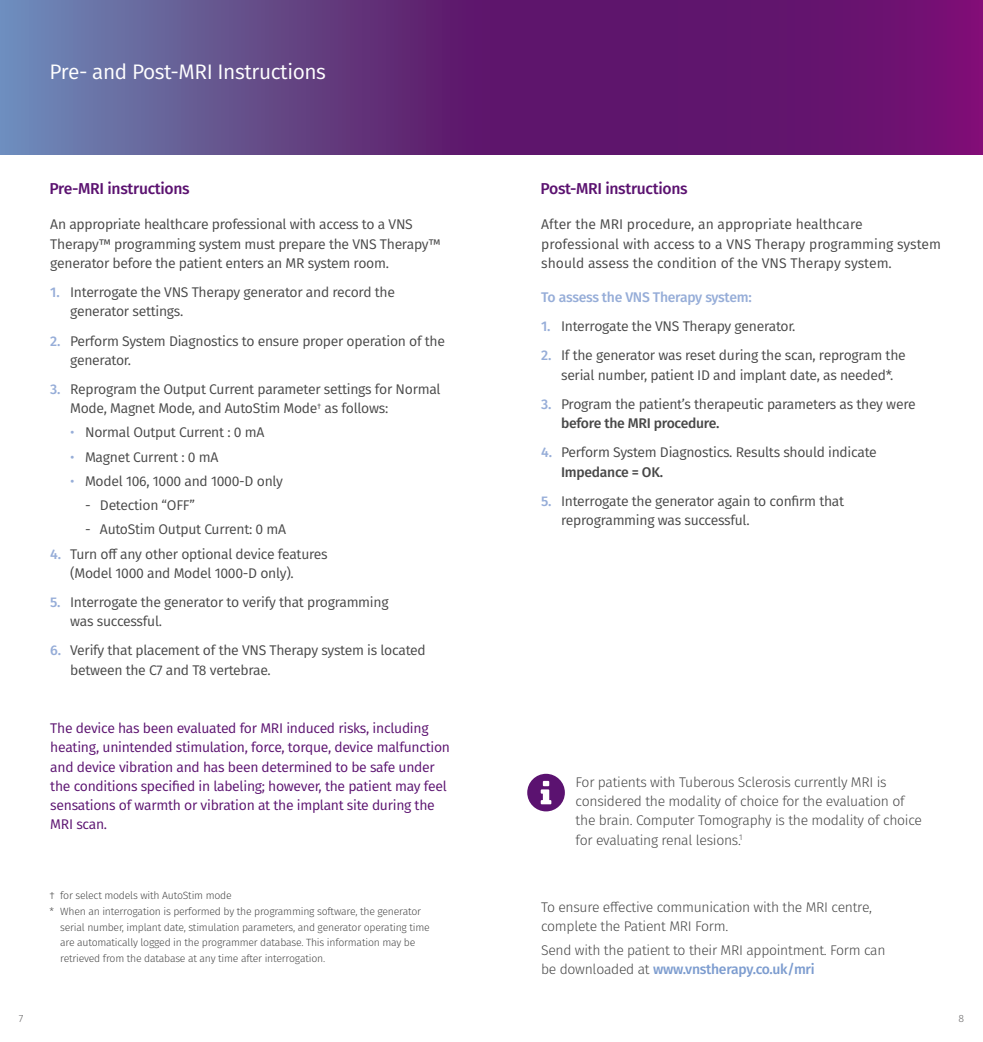
<style>
.page{position:relative;width:983px;height:1042px;background:#fff}
.page>*{position:absolute;margin:0;border:0;box-sizing:border-box;transform-origin:0 0}
.t1{font:21px "Fira Sans";letter-spacing:-.02em;color:#fff}
.t2{font:500 15.75px "Fira Sans";letter-spacing:-.02em;color:#5b1270}
.t3{font:14px/19.2px "Fira Sans";letter-spacing:-.02em;color:#484848}
.t4{font:300 14px/19.2px "Fira Sans";letter-spacing:-.02em;color:#484848}
.t5{font:14px/19.2px "Fira Sans";letter-spacing:-.02em;color:#5b1270}
.t6{font:14px/19.2px "Fira Sans";color:#484848}
.t7{font:500 14px "Fira Sans";letter-spacing:-.02em;color:#96add8}
.t8{font:300 10.5px "Fira Sans";letter-spacing:-.02em;color:#484848}
.t9{font:300 10.5px "Fira Sans";color:#696869}
.s1{font-weight:500;color:#96add8}
.s2{color:#96add8}
.s3{font-weight:500}
.s4{font-weight:500;color:#7c9ccf}
</style>
<div class="page">
<svg style="left:0;top:0;width:982px;height:154px;background:#64317e"></svg>
<div style="left:527px;top:774px;width:37px;height:37px;background:#5b1270;border-radius:50%"></div>
<svg style="left:540px;top:781px;width:11px;height:23px"></svg>
<h1 class="t1" style="left:50px;top:56px;width:278px">Pre- and Post-MRI Instructions</h1>
<p class="t2" style="left:50px;top:176px;width:141px">Pre-MRI instructions</p>
<p class="t3" style="left:50px;top:215px;width:392px">An appropriate healthcare professional with access to a VNS<br>Therapy™ programming system must prepare the VNS Therapy™ generator before the patient enters an MR system room.</p>
<p class="t3" style="left:70px;top:282px;width:326px;text-indent:-20px"><span class="s1">1.</span> Interrogate the VNS Therapy generator and record the generator settings.</p>
<p class="t3" style="left:70px;top:331px;width:376px;text-indent:-20px"><span class="s1">2.</span> Perform System Diagnostics to ensure proper operation of the generator.</p>
<p class="t3" style="left:70px;top:379px;width:372px;text-indent:-20px"><span class="s1">3.</span> Reprogram the Output Current parameter settings for Normal<br>Mode, Magnet Mode, and AutoStim Mode<sup>†</sup> as follows:</p>
<p class="t3" style="left:70px;top:423px;width:196px"><span class="s2">•</span> Normal Output Current : 0 mA</p>
<p class="t3" style="left:70px;top:447px;width:150px"><span class="s2">•</span> Magnet Current : 0 mA</p>
<p class="t3" style="left:70px;top:471px;width:214px"><span class="s2">•</span> Model 106, 1000 and 1000-D only</p>
<p class="t3" style="left:85px;top:495px;width:111px">- Detection “OFF”</p>
<p class="t3" style="left:85px;top:519px;width:202px">- AutoStim Output Current: 0 mA</p>
<p class="t3" style="left:70px;top:544px;width:259px;text-indent:-20px"><span class="s1">4.</span> Turn off any other optional device features (Model 1000 and Model 1000-D only).</p>
<p class="t3" style="left:70px;top:592px;width:320px;text-indent:-20px"><span class="s1">5.</span> Interrogate the generator to verify that programming was successful.</p>
<p class="t3" style="left:70px;top:640px;width:357px;text-indent:-20px"><span class="s1">6.</span> Verify that placement of the VNS Therapy system is located between the C7 and T8 vertebrae.</p>
<p class="t5" style="left:50px;top:718px;width:401px">The device has been evaluated for MRI induced risks, including heating, unintended stimulation, force, torque, device malfunction and device vibration and has been determined to be safe under the conditions specified in labeling; however, the patient may feel sensations of warmth or vibration at the implant site during the MRI scan.</p>
<p class="t8" style="left:50px;top:888px;width:183px">† for select models with AutoStim mode</p>
<p class="t8" style="left:50px;top:903px;width:373px">* When an interrogation is performed by the programming software, the generator</p>
<p class="t8" style="left:60px;top:919px;width:371px">serial number, implant date, stimulation parameters, and generator operating time</p>
<p class="t8" style="left:60px;top:935px;width:356px">are automatically logged in the programmer database. This information may be</p>
<p class="t8" style="left:60px;top:951px;width:266px">retrieved from the database at any time after interrogation.</p>
<p class="t2" style="left:540px;top:176px;width:148px">Post-MRI instructions</p>
<p class="t6" style="left:541px;top:215px;width:401px">After the MRI procedure, an appropriate healthcare professional with access to a VNS Therapy programming system should assess the condition of the VNS Therapy system.</p>
<p class="t7" style="left:541px;top:286px;width:212px">To assess the VNS Therapy system:</p>
<p class="t3" style="left:541px;top:316px;width:256px"><span class="s1">1.</span> Interrogate the VNS Therapy generator.</p>
<p class="t3" style="left:541px;top:346px;width:366px;text-align:center"><span class="s1">2.</span> If the generator was reset during the scan, reprogram the serial number, patient ID and implant date, as needed*.</p>
<p class="t3" style="left:561px;top:394px;width:356px;text-indent:-20px"><span class="s1">3.</span> Program the patient’s therapeutic parameters as they were <span class="s3">before the MRI procedure.</span></p>
<p class="t3" style="left:561px;top:442px;width:317px;text-indent:-20px"><span class="s1">4.</span> Perform System Diagnostics. Results should indicate<br><span class="s3">Impedance = OK.</span></p>
<p class="t3" style="left:561px;top:491px;width:284px;text-indent:-20px"><span class="s1">5.</span> Interrogate the generator again to confirm that reprogramming was successful.</p>
<p class="t4" style="left:575px;top:772px;width:348px">For patients with Tuberous Sclerosis currently MRI is considered the modality of choice for the evaluation of the brain. Computer Tomography is the modality of choice for evaluating renal lesions.<sup>1</sup></p>
<p class="t4" style="left:541px;top:897px;width:332px">To ensure effective communication with the MRI centre, complete the Patient MRI Form.</p>
<p class="t4" style="left:541px;top:940px;width:346px">Send with the patient to their MRI appointment. Form can be downloaded at <span class="s4">www.vnstherapy.co.uk/mri</span></p>
<p class="t9" style="left:19px;top:1011px;width:6px">7</p>
<p class="t9" style="left:958px;top:1011px;width:7px">8</p>
</div>
